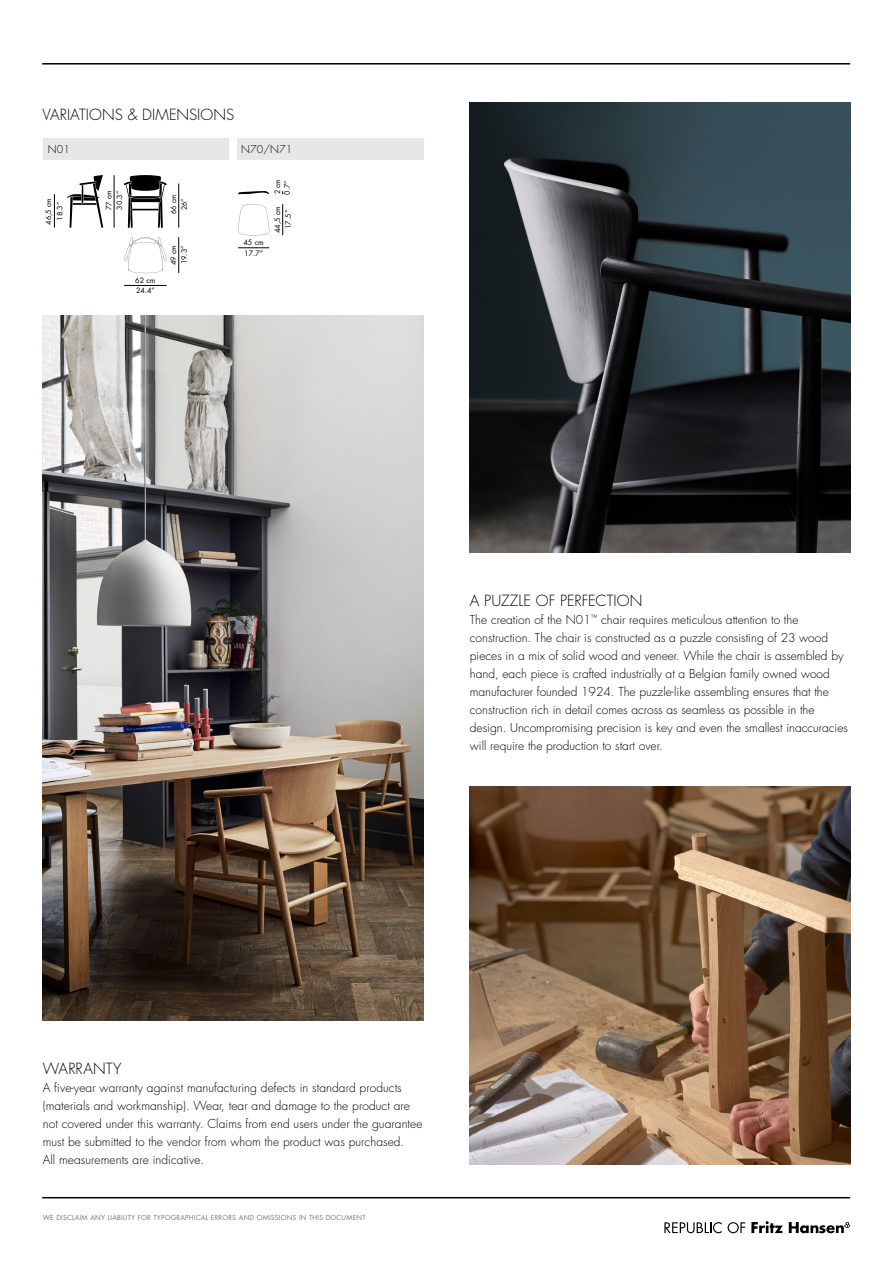
<style>
.page{position:relative;width:893px;height:1263px;background:#fff}
.page>*{position:absolute;margin:0;border:0;box-sizing:border-box;transform-origin:0 0}
.t1{font:300 15px "Futura Std";letter-spacing:.005em;color:#000}
.t2{font:300 12px/18px "Futura Std";color:#000}
.t3{font:300 10.5px "Futura Std";letter-spacing:.01em;color:#000}
.t4{font:7.2px/10.5px "Futura Std";color:#000}
.t5{font:6.75px "Futura Std";letter-spacing:.03em;color:#77787b}
</style>
<div class="page">
<hr style="left:42px;top:63px;width:808px;height:2px;background:#000">
<svg style="left:664px;top:1222px;width:58px;height:11px"></svg>
<svg style="left:728px;top:1222px;width:17px;height:11px"></svg>
<svg style="left:751px;top:1221px;width:32px;height:12px"></svg>
<svg style="left:789px;top:1222px;width:61px;height:11px"></svg>
<hr style="left:42px;top:1197px;width:808px;height:1px;background:#000">
<img style="left:470px;top:786px;width:380px;height:378px">
<img style="left:470px;top:102px;width:380px;height:450px">
<img style="left:43px;top:316px;width:380px;height:704px">
<div style="left:44px;top:138px;width:185px;height:21px;background:#e6e7e8"></div>
<div style="left:237px;top:138px;width:186px;height:21px;background:#e6e7e8"></div>
<svg style="left:124px;top:175px;width:43px;height:53px"></svg>
<svg style="left:67px;top:175px;width:36px;height:53px"></svg>
<svg style="left:124px;top:237px;width:43px;height:36px"></svg>
<hr style="left:54px;top:195px;width:1px;height:32px;background:#000">
<hr style="left:114px;top:175px;width:1px;height:52px;background:#000">
<hr style="left:178px;top:237px;width:1px;height:36px;background:#000">
<hr style="left:124px;top:285px;width:42px;height:1px;background:#000">
<hr style="left:178px;top:184px;width:1px;height:43px;background:#000">
<hr style="left:282px;top:204px;width:1px;height:31px;background:#000">
<hr style="left:238px;top:248px;width:31px;height:1px;background:#000">
<svg style="left:238px;top:191px;width:31px;height:3px"></svg>
<svg style="left:238px;top:204px;width:31px;height:31px"></svg>
<p class="t1" style="left:43px;top:105px;width:193px">VARIATIONS &amp; DIMENSIONS</p>
<p class="t3" style="left:48px;top:143px;width:24px">N01</p>
<p class="t3" style="left:241px;top:143px;width:53px">N70/N71</p>
<p class="t4" style="left:43px;top:225px;width:28px;line-height:11.4px;text-align:center;rotate:-90deg">46,5 cm<br>18.3”</p>
<p class="t4" style="left:104px;top:210px;width:22px;rotate:-90deg">77 cm<br>30.3”</p>
<p class="t4" style="left:135px;top:275px;width:22px">62 cm<br>24.4”</p>
<p class="t4" style="left:168px;top:214px;width:21px;text-align:center;rotate:-90deg">66 cm<br>26”</p>
<p class="t4" style="left:168px;top:265px;width:22px;rotate:-90deg">49 cm<br>19.3”</p>
<p class="t4" style="left:243px;top:237px;width:22px">45 cm<br>17.7”</p>
<p class="t4" style="left:273px;top:195px;width:17px;line-height:9.8px;rotate:-90deg">2 cm<br>0.7”</p>
<p class="t4" style="left:272px;top:233px;width:28px;text-align:center;rotate:-90deg">44,5 cm<br>17.5”</p>
<p class="t1" style="left:470px;top:591px;width:174px">A PUZZLE OF PERFECTION</p>
<p class="t2" style="left:470px;top:611px;width:380px">The creation of the N01<sup>™</sup> chair requires meticulous attention to the construction. The chair is constructed as a puzzle consisting of 23 wood pieces in a mix of solid wood and veneer. While the chair is assembled by hand, each piece is crafted industrially at a Belgian family owned wood manufacturer founded 1924. The puzzle-like assembling ensures that the construction rich in detail comes across as seamless as possible in the design. Uncompromising precision is key and even the smallest inaccuracies will require the production to start over.</p>
<p class="t1" style="left:43px;top:1059px;width:80px">WARRANTY</p>
<p class="t2" style="left:43px;top:1079px;width:381px">A five-year warranty against manufacturing defects in standard products (materials and workmanship). Wear, tear and damage to the product are not covered under this warranty. Claims from end users under the guarantee must be submitted to the vendor from whom the product was purchased.<br>All measurements are indicative.</p>
<p class="t5" style="left:43px;top:1214px;width:324px">WE DISCLAIM ANY LIABILITY FOR TYPOGRAPHICAL ERRORS AND OMISSIONS IN THIS DOCUMENT</p>
</div>
